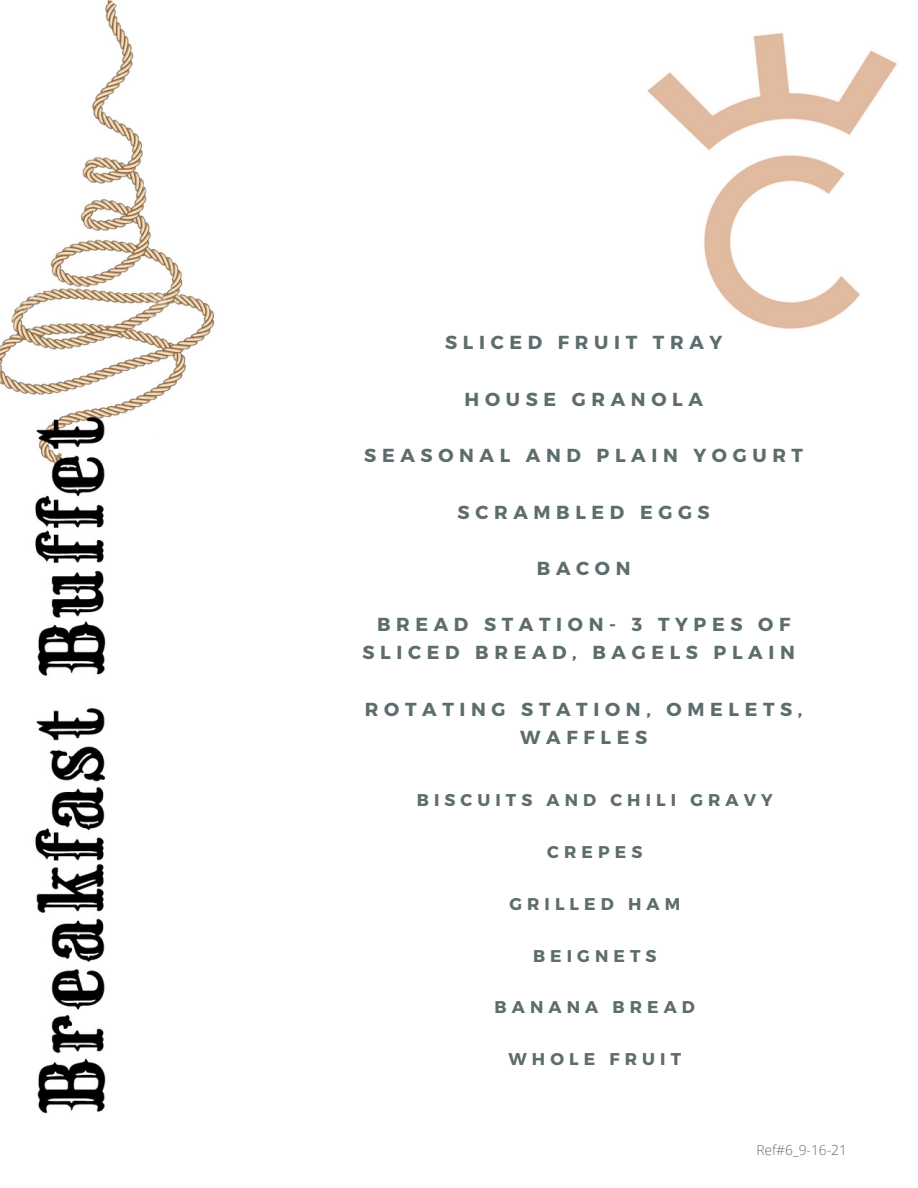
<style>
.page{position:relative;width:918px;height:1188px;background:#fff}
.page>*{position:absolute;margin:0;border:0;box-sizing:border-box;transform-origin:0 0}
.t1{font:700 18.9px/28.2px "Montserrat";letter-spacing:.3em;color:#5d6c6c;text-align:center}
.t2{font:700 16.95px "Montserrat";letter-spacing:.3em;color:#5d6c6c}
.t3{font:300 13.8px "Open Sans";color:#5d6c6c}
</style>
<div class="page">
<img style="left:0;top:0;width:897px;height:1114px">
<p class="t1" style="left:445px;top:328px;width:279px">SLICED FRUIT TRAY</p>
<p class="t1" style="left:465px;top:384px;width:240px">HOUSE GRANOLA</p>
<p class="t1" style="left:364px;top:440px;width:440px">SEASONAL AND PLAIN YOGURT</p>
<p class="t1" style="left:458px;top:497px;width:254px">SCRAMBLED EGGS</p>
<p class="t1" style="left:537px;top:553px;width:95px">BACON</p>
<p class="t1" style="left:363px;top:610px;width:434px">BREAD STATION- 3 TYPES OF<br>SLICED BREAD, BAGELS PLAIN</p>
<p class="t1" style="left:365px;top:694px;width:439px">ROTATING STATION, OMELETS,<br>WAFFLES</p>
<p class="t2" style="left:417px;top:789px;width:358px">BISCUITS AND CHILI GRAVY</p>
<p class="t2" style="left:547px;top:841px;width:97px">CREPES</p>
<p class="t2" style="left:509px;top:893px;width:172px">GRILLED HAM</p>
<p class="t2" style="left:533px;top:945px;width:125px">BEIGNETS</p>
<p class="t2" style="left:495px;top:996px;width:202px">BANANA BREAD</p>
<p class="t2" style="left:508px;top:1048px;width:174px">WHOLE FRUIT</p>
<p class="t3" style="left:756px;top:1141px;width:92px">Ref#6_9-16-21</p>
</div>
